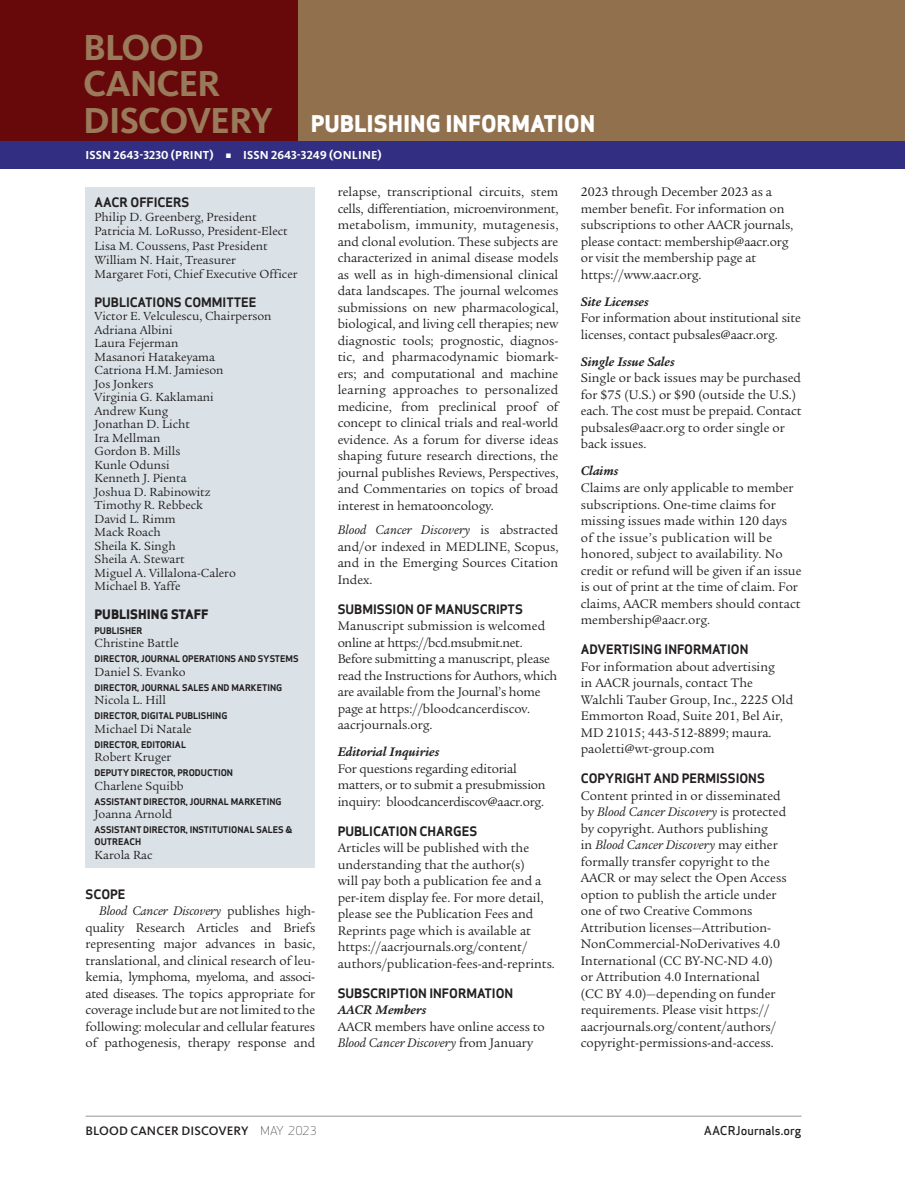
<style>
.page{position:relative;width:905px;height:1202px;background:#fff}
.page>*{position:absolute;margin:0;border:0;box-sizing:border-box;transform-origin:0 0}
.t1{font:700 37.5px/36px "Kievit OT";letter-spacing:-.03em;color:#997a5a}
.t2{font:800 22.5px "Apex Sans";color:#fff}
.t3{font:13.5px/16.5px "Legacy Serif Std";color:#231f20}
.t4{font:12.75px/13.5px "Legacy Serif Std";color:#231f20}
.t5{font:700 12.75px "Apex Sans";color:#231f20}
.t6{font:500 12.75px "Kievit OT";letter-spacing:.01em;color:#231f20}
.t7{font:800 12.75px "Apex Sans";color:#231f20}
.t8{font:700 12px "Kievit OT";letter-spacing:.01em;color:#fff}
.t9{font:500 12px "Apex Sans";color:#231f20}
.t10{font:700 9px/12px "Apex Sans";color:#231f20}
.s1{font-family:"Kievit OT";font-weight:700;font-size:37.5px;color:#997a5a}
.s2{font-family:"Apex Sans";font-weight:400;font-size:6px}
.s3{font-family:"Apex Sans";font-weight:700}
.s4{font-style:italic}
.s5{font-weight:700;font-style:italic}
.s6{font-family:"Apex Sans";font-weight:300;font-size:12px}
</style>
<div class="page">
<div style="left:0;top:0;width:904px;height:141px;background:#91704e"></div>
<div style="left:0;top:0;width:297px;height:141px;background:#67090b"></div>
<div style="left:0;top:141px;width:904px;height:27px;background:#322e81"></div>
<hr style="left:86px;top:1115px;width:715px;height:1px;background:#939598">
<div style="left:86px;top:187px;width:229px;height:680px;background:#dae2e7"></div>
<h1 class="t1" style="left:83px;top:30px;width:139px">BLOOD<br>CANCER</h1>
<h2 class="t2" style="left:83px;top:109px;width:513px"><span class="s1">DISCOVERY</span> PUBLISHING INFORMATION</h2>
<p class="t8" style="left:86px;top:148px;width:297px">ISSN 2643-3230 (PRINT) <span class="s2">≠</span> ISSN 2643-3249 (ONLINE)</p>
<p class="t4" style="left:94px;top:196px;width:204px;line-height:14.2px"><span class="s3">AACR OFFICERS<br></span>Philip D. Greenberg, President<br>Patricia M. LoRusso, President-Elect<br>Lisa M. Coussens, Past President<br>William N. Hait, Treasurer<br>Margaret Foti, Chief Executive Officer</p>
<p class="t4" style="left:94px;top:296px;width:178px"><span class="s3">PUBLICATIONS COMMITTEE<br></span>Victor E. Velculescu, Chairperson<br>Adriana Albini<br>Laura Fejerman<br>Masanori Hatakeyama<br>Catriona H.M. Jamieson<br>Jos Jonkers<br>Virginia G. Kaklamani<br>Andrew Kung<br>Jonathan D. Licht<br>Ira Mellman<br>Gordon B. Mills<br>Kunle Odunsi<br>Kenneth J. Pienta<br>Joshua D. Rabinowitz<br>Timothy R. Rebbeck<br>David L. Rimm<br>Mack Roach<br>Sheila K. Singh<br>Sheila A. Stewart<br>Miguel A. Villalona-Calero<br>Michael B. Yaffe</p>
<p class="t7" style="left:94px;top:605px;width:115px">PUBLISHING STAFF</p>
<p class="t10" style="left:94px;top:624px;width:49px">PUBLISHER</p>
<p class="t4" style="left:94px;top:636px;width:86px">Christine Battle</p>
<p class="t10" style="left:94px;top:653px;width:206px">DIRECTOR, JOURNAL OPERATIONS AND SYSTEMS</p>
<p class="t4" style="left:94px;top:665px;width:93px">Daniel S. Evanko</p>
<p class="t10" style="left:94px;top:681px;width:189px">DIRECTOR, JOURNAL SALES AND MARKETING</p>
<p class="t4" style="left:94px;top:693px;width:73px">Nicola L. Hill</p>
<p class="t10" style="left:94px;top:710px;width:134px">DIRECTOR, DIGITAL PUBLISHING</p>
<p class="t4" style="left:94px;top:722px;width:99px">Michael Di Natale</p>
<p class="t10" style="left:94px;top:738px;width:93px">DIRECTOR, EDITORIAL</p>
<p class="t4" style="left:94px;top:750px;width:78px">Robert Kruger</p>
<p class="t10" style="left:94px;top:767px;width:140px">DEPUTY DIRECTOR, PRODUCTION</p>
<p class="t4" style="left:94px;top:779px;width:91px">Charlene Squibb</p>
<p class="t10" style="left:94px;top:795px;width:188px">ASSISTANT DIRECTOR, JOURNAL MARKETING</p>
<p class="t4" style="left:94px;top:807px;width:79px">Joanna Arnold</p>
<p class="t10" style="left:94px;top:824px;width:199px">ASSISTANT DIRECTOR, INSTITUTIONAL SALES &amp;<br>OUTREACH</p>
<p class="t4" style="left:94px;top:848px;width:60px">Karola Rac</p>
<p class="t5" style="left:86px;top:885px;width:41px">SCOPE</p>
<p class="t3" style="left:86px;top:902px;width:231px;text-align:justify;text-indent:14px"><span class="s4">Blood Cancer Discovery</span> publishes high&shy;quality Research Articles and Briefs representing major advances in basic, translational, and clinical research of leu&shy;kemia, lymphoma, myeloma, and associ&shy;ated diseases. The topics appropriate for coverage include but are not limited to the following: molecular and cellular features of pathogenesis, therapy response and</p>
<p class="t3" style="left:338px;top:184px;width:222px;text-align:justify">relapse, transcriptional circuits, stem cells, differentiation, microenvironment, metabolism, immunity, mutagenesis, and clonal evolution. These subjects are characterized in animal disease models as well as in high-dimensional clinical data landscapes. The journal welcomes submissions on new pharmacological, biological, and living cell therapies; new diagnostic tools; prognostic, diagnos&shy;tic, and pharmacodynamic biomark&shy;ers; and computational and machine learning approaches to personalized medicine, from preclinical proof of concept to clinical trials and real-world evidence. As a forum for diverse ideas shaping future research directions, the journal publishes Reviews, Perspectives, and Commentaries on topics of broad interest in hematooncology.</p>
<p class="t3" style="left:338px;top:521px;width:222px;text-align:justify"><span class="s4">Blood Cancer Discovery</span> is abstracted and/or indexed in MEDLINE, Scopus, and in the Emerging Sources Citation Index.</p>
<p class="t5" style="left:338px;top:600px;width:187px">SUBMISSION OF MANUSCRIPTS</p>
<p class="t3" style="left:338px;top:617px;width:221px">Manuscript submission is welcomed online at https://bcd.msubmit.net.<br>Before submitting a manuscript, please read the Instructions for Authors, which are available from the Journal’s home page at https://bloodcancerdiscov. aacrjournals.org.</p>
<p class="t3" style="left:338px;top:743px;width:209px"><span class="s5">Editorial Inquiries<br></span>For questions regarding editorial matters, or to submit a presubmission inquiry: bloodcancerdiscov@aacr.org.</p>
<p class="t5" style="left:338px;top:822px;width:141px">PUBLICATION CHARGES</p>
<p class="t3" style="left:338px;top:839px;width:219px">Articles will be published with the understanding that the author(s)<br>will pay both a publication fee and a per-item display fee. For more detail, please see the Publication Fees and Reprints page which is available at https://aacrjournals.org/content/ authors/publication-fees-and-reprints.</p>
<p class="t5" style="left:338px;top:984px;width:177px">SUBSCRIPTION INFORMATION</p>
<p class="t3" style="left:338px;top:1001px;width:209px"><span class="s5">AACR Members<br></span>AACR members have online access to<br><span class="s4">Blood Cancer Discovery</span> from January</p>
<p class="t3" style="left:580px;top:184px;width:214px">2023 through December 2023 as a member benefit. For information on subscriptions to other AACR journals, please contact: membership@aacr.org or visit the membership page at https://www.aacr.org.</p>
<p class="t3" style="left:580px;top:293px;width:221px"><span class="s5">Site Licenses<br></span>For information about institutional site licenses, contact pubsales@aacr.org.</p>
<p class="t3" style="left:580px;top:353px;width:222px"><span class="s5">Single Issue Sales<br></span>Single or back issues may be purchased for $75 (U.S.) or $90 (outside the U.S.) each. The cost must be prepaid. Contact pubsales@aacr.org to order single or back issues.</p>
<p class="t3" style="left:580px;top:463px;width:222px"><span class="s5">Claims<br></span>Claims are only applicable to member subscriptions. One-time claims for missing issues made within 120 days of the issue’s publication will be honored, subject to availability. No credit or refund will be given if an issue is out of print at the time of claim. For claims, AACR members should contact membership@aacr.org.</p>
<p class="t5" style="left:580px;top:641px;width:169px">ADVERTISING INFORMATION</p>
<p class="t3" style="left:580px;top:658px;width:214px">For information about advertising<br>in AACR journals, contact The<br>Walchli Tauber Group, Inc., 2225 Old<br>Emmorton Road, Suite 201, Bel Air,<br>MD 21015; 443-512-8899; maura. paoletti@wt-group.com</p>
<p class="t5" style="left:580px;top:770px;width:185px">COPYRIGHT AND PERMISSIONS</p>
<p class="t3" style="left:580px;top:787px;width:207px">Content printed in or disseminated by <span class="s4">Blood Cancer Discovery</span> is protected by copyright. Authors publishing<br>in <span class="s4">Blood Cancer Discovery</span> may either formally transfer copyright to the AACR or may select the Open Access option to publish the article under one of two Creative Commons Attribution licenses—Attribution-NonCommercial-NoDerivatives 4.0<br>International (CC BY-NC-ND 4.0) or Attribution 4.0 International<br>(CC BY 4.0)—depending on funder requirements. Please visit https:// aacrjournals.org/content/authors/ copyright-permissions-and-access.</p>
<p class="t6" style="left:86px;top:1123px;width:232px">BLOOD CANCER DISCOVERY <span class="s6">MAY 2023</span></p>
<p class="t9" style="left:703px;top:1120px;width:99px">AACRJournals.org</p>
</div>
